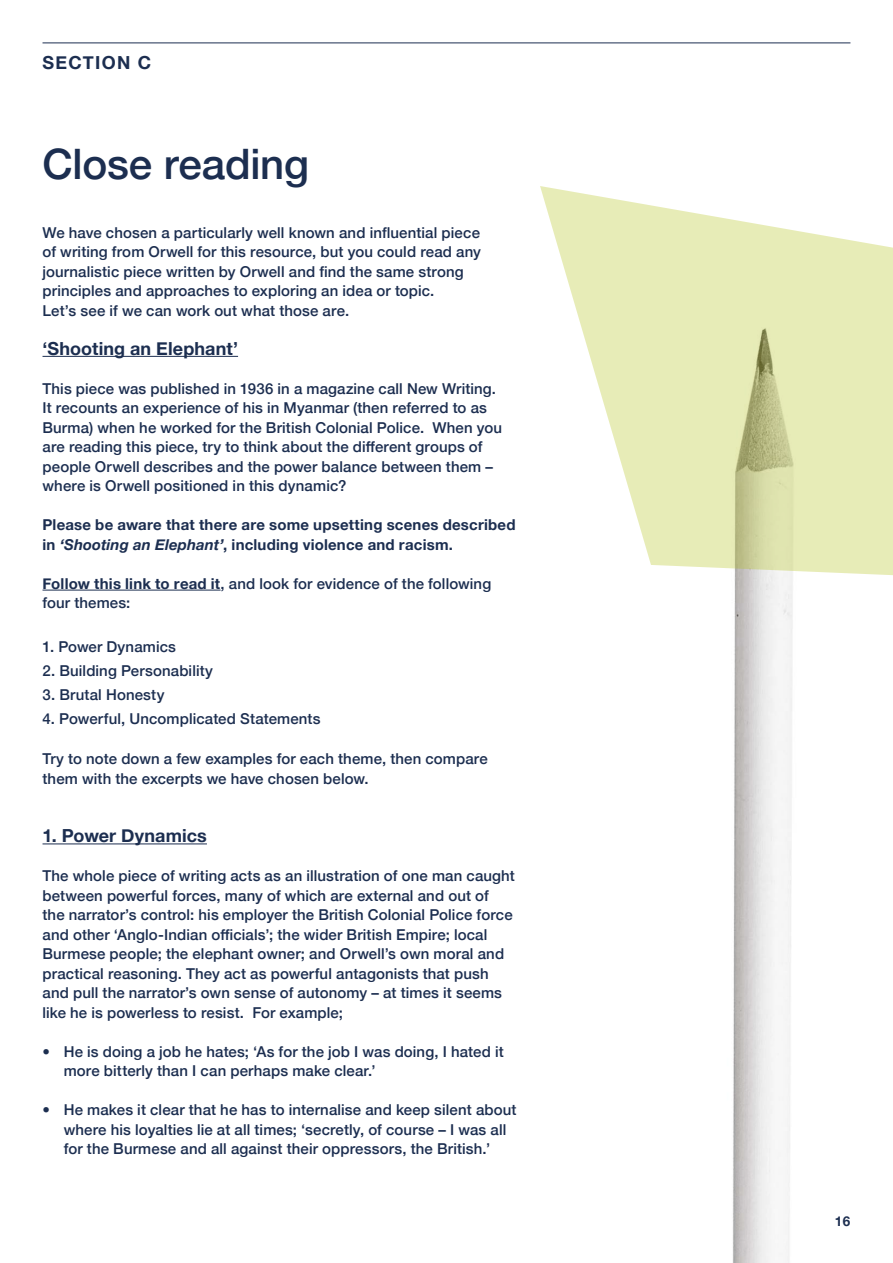
<style>
.page{position:relative;width:893px;height:1263px;background:#fff}
.page>*{position:absolute;margin:0;border:0;box-sizing:border-box;transform-origin:0 0}
.t1{font:500 42px "Helvetica Neue";letter-spacing:-.005em;color:#1c2e50}
.t2{font:700 18px "Helvetica Neue";letter-spacing:.005em;color:#1c2e50}
.t3{font:700 18px "Helvetica Neue";letter-spacing:.07em;color:#1c2e50}
.t4{font:500 15px/19.5px "Helvetica Neue";letter-spacing:.01em;color:#1c2e50}
.t5{font:700 15px/19.5px "Helvetica Neue";letter-spacing:.015em;color:#1c2e50}
.t6{font:700 13.5px "Helvetica Neue";color:#1c2e50}
.s1{font-style:italic}
.s2{font-weight:700}
</style>
<div class="page">
<hr style="left:43px;top:356px;width:195px;height:1px;background:#1c2e50">
<hr style="left:43px;top:590px;width:178px;height:1px;background:#1c2e50">
<hr style="left:43px;top:843px;width:164px;height:1px;background:#1c2e50">
<hr style="left:43px;top:43px;width:807px;height:1px;background:#1c2e50">
<img style="left:733px;top:589px;width:60px;height:674px">
<svg style="left:540px;top:186px;width:353px;height:403px;fill:#e7ecb7"></svg>
<p class="t3" style="left:43px;top:48px;width:110px">SECTION C</p>
<h1 class="t1" style="left:43px;top:130px;width:268px">Close reading</h1>
<p class="t4" style="left:43px;top:221px;width:440px">We have chosen a particularly well known and influential piece of writing from Orwell for this resource, but you could read any journalistic piece written by Orwell and find the same strong principles and approaches to exploring an idea or topic.<br>Let’s see if we can work out what those are.</p>
<p class="t2" style="left:43px;top:334px;width:197px">‘Shooting an Elephant’</p>
<p class="t4" style="left:43px;top:377px;width:461px">This piece was published in 1936 in a magazine call New Writing.<br>It recounts an experience of his in Myanmar (then referred to as Burma) when he worked for the British Colonial Police. When you are reading this piece, try to think about the different groups of people Orwell describes and the power balance between them – where is Orwell positioned in this dynamic?</p>
<p class="t5" style="left:43px;top:515px;width:475px">Please be aware that there are some upsetting scenes described in <span class="s1">‘Shooting an Elephant’</span>, including violence and racism.</p>
<p class="t4" style="left:43px;top:572px;width:450px"><span class="s2">Follow this link to read it</span>, and look for evidence of the following four themes:</p>
<p class="t4" style="left:43px;top:635px;width:135px">1. Power Dynamics</p>
<p class="t4" style="left:43px;top:659px;width:172px">2. Building Personability</p>
<p class="t4" style="left:43px;top:683px;width:123px">3. Brutal Honesty</p>
<p class="t4" style="left:43px;top:707px;width:280px">4. Powerful, Uncomplicated Statements</p>
<p class="t4" style="left:43px;top:748px;width:447px">Try to note down a few examples for each theme, then compare them with the excerpts we have chosen below.</p>
<p class="t2" style="left:43px;top:821px;width:166px">1. Power Dynamics</p>
<p class="t4" style="left:43px;top:865px;width:474px">The whole piece of writing acts as an illustration of one man caught between powerful forces, many of which are external and out of<br>the narrator’s control: his employer the British Colonial Police force and other ‘Anglo-Indian officials’; the wider British Empire; local Burmese people; the elephant owner; and Orwell’s own moral and practical reasoning. They act as powerful antagonists that push and pull the narrator’s own sense of autonomy – at times it seems like he is powerless to resist. For example;</p>
<p class="t4" style="left:64px;top:1040px;width:441px;text-indent:-21px">• He is doing a job he hates; ‘As for the job I was doing, I hated it more bitterly than I can perhaps make clear.’</p>
<p class="t4" style="left:64px;top:1099px;width:454px;text-indent:-21px">• He makes it clear that he has to internalise and keep silent about where his loyalties lie at all times; ‘secretly, of course – I was all for the Burmese and all against their oppressors, the British.’</p>
<p class="t6" style="left:835px;top:1210px;width:17px">16</p>
</div>
